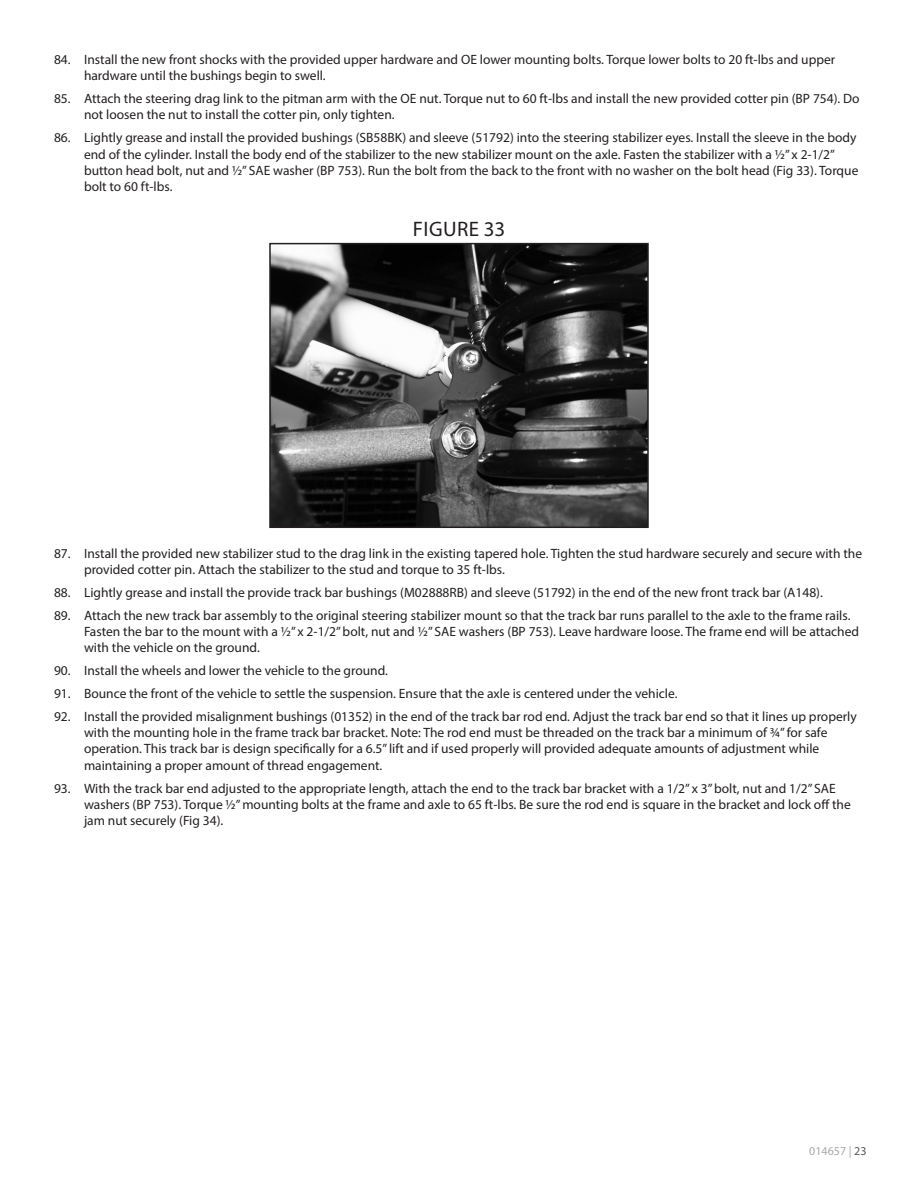
<style>
.page{position:relative;width:918px;height:1188px;background:#fff}
.page>*{position:absolute;margin:0;border:0;box-sizing:border-box;transform-origin:0 0}
.t1{font:21px "Myriad Pro";letter-spacing:.02em;color:#231f20}
.t2{font:13.5px/16.2px "Myriad Pro";color:#231f20}
.t3{font:12px "Myriad Pro";color:#a8a9ad}
.s1{color:#57585a}
</style>
<div class="page">
<img style="left:272px;top:246px;width:374px;height:279px">
<div style="left:269px;top:243px;width:380px;height:285px;border:2px solid #231f20"></div>
<p class="t2" style="left:84px;top:51px;width:753px;text-indent:-30px">84. Install the new front shocks with the provided upper hardware and OE lower mounting bolts. Torque lower bolts to 20 ft-lbs and upper hardware until the bushings begin to swell.</p>
<p class="t2" style="left:84px;top:90px;width:777px;text-indent:-30px">85. Attach the steering drag link to the pitman arm with the OE nut. Torque nut to 60 ft-lbs and install the new provided cotter pin (BP 754). Do not loosen the nut to install the cotter pin, only tighten.</p>
<p class="t2" style="left:84px;top:130px;width:776px;text-indent:-30px">86. Lightly grease and install the provided bushings (SB58BK) and sleeve (51792) into the steering stabilizer eyes. Install the sleeve in the body end of the cylinder. Install the body end of the stabilizer to the new stabilizer mount on the axle. Fasten the stabilizer with a ½” x 2-1/2” button head bolt, nut and ½” SAE washer (BP 753). Run the bolt from the back to the front with no washer on the bolt head (Fig 33). Torque bolt to 60 ft-lbs.</p>
<p class="t1" style="left:413px;top:216px;width:94px">FIGURE 33</p>
<p class="t2" style="left:84px;top:545px;width:780px;text-indent:-30px">87. Install the provided new stabilizer stud to the drag link in the existing tapered hole. Tighten the stud hardware securely and secure with the provided cotter pin. Attach the stabilizer to the stud and torque to 35 ft-lbs.</p>
<p class="t2" style="left:54px;top:584px;width:770px">88. Lightly grease and install the provide track bar bushings (M02888RB) and sleeve (51792) in the end of the new front track bar (A148).</p>
<p class="t2" style="left:84px;top:607px;width:777px;text-indent:-30px">89. Attach the new track bar assembly to the original steering stabilizer mount so that the track bar runs parallel to the axle to the frame rails.<br>Fasten the bar to the mount with a ½” x 2-1/2” bolt, nut and ½” SAE washers (BP 753). Leave hardware loose. The frame end will be attached with the vehicle on the ground.</p>
<p class="t2" style="left:54px;top:662px;width:335px">90. Install the wheels and lower the vehicle to the ground.</p>
<p class="t2" style="left:54px;top:685px;width:625px">91. Bounce the front of the vehicle to settle the suspension. Ensure that the axle is centered under the vehicle.</p>
<p class="t2" style="left:84px;top:708px;width:774px;text-indent:-30px">92. Install the provided misalignment bushings (01352) in the end of the track bar rod end. Adjust the track bar end so that it lines up properly with the mounting hole in the frame track bar bracket. Note: The rod end must be threaded on the track bar a minimum of ¾” for safe operation. This track bar is design specifically for a 6.5” lift and if used properly will provided adequate amounts of adjustment while maintaining a proper amount of thread engagement.</p>
<p class="t2" style="left:84px;top:780px;width:768px;text-indent:-30px">93. With the track bar end adjusted to the appropriate length, attach the end to the track bar bracket with a 1/2” x 3” bolt, nut and 1/2” SAE washers (BP 753). Torque ½” mounting bolts at the frame and axle to 65 ft-lbs. Be sure the rod end is square in the bracket and lock off the jam nut securely (Fig 34).</p>
<p class="t3" style="left:809px;top:1143px;width:59px">014657 | <span class="s1">23</span></p>
</div>
